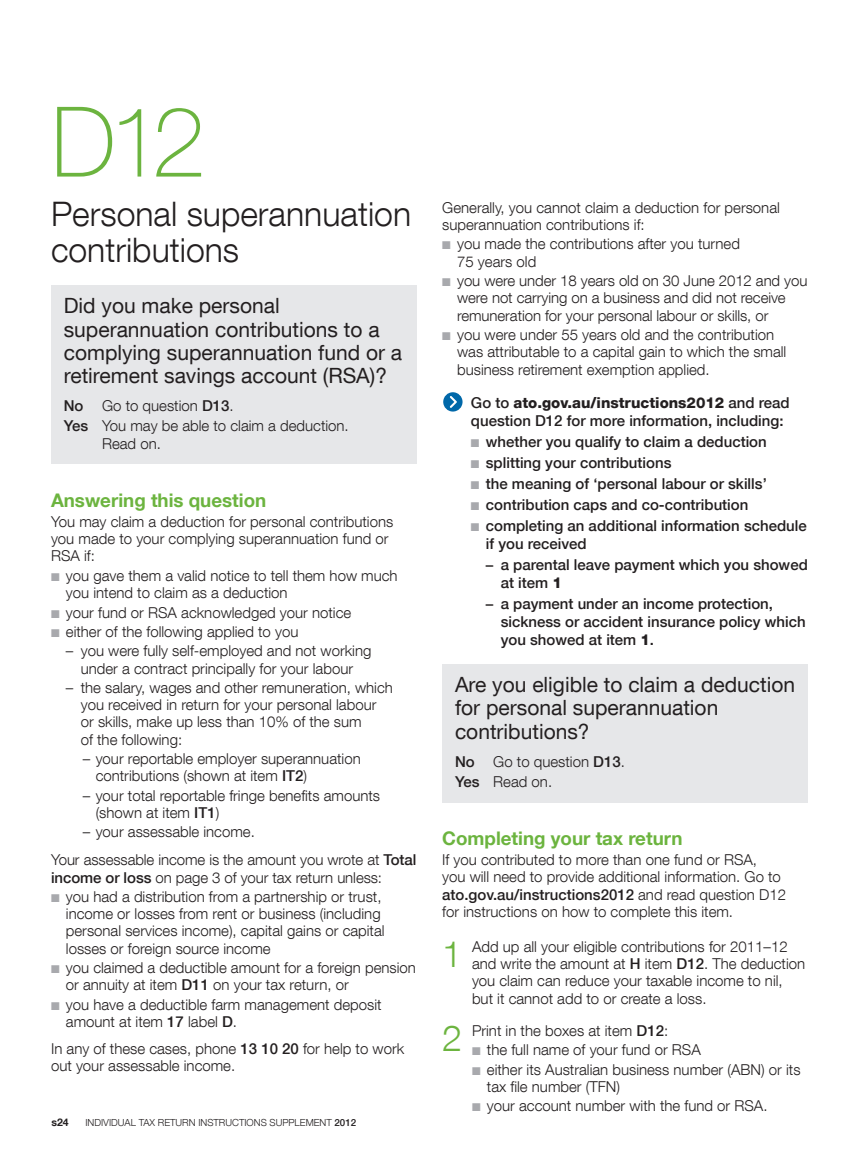
<style>
.page{position:relative;width:859px;height:1170px;background:#fff}
.page>*{position:absolute;margin:0;border:0;box-sizing:border-box;transform-origin:0 0}
.t1{font:100 97.5px "Helvetica Neue LT Com";color:#6cb43f}
.t2{font:300 36px "Helvetica Neue LT Com";color:#6cb43f}
.t3{font:300 33.75px/36px "Helvetica Neue LT Com";color:#231f20}
.t4{font:21px/23.2px "Helvetica Neue LT Com";color:#231f20}
.t5{font:700 18.75px "Helvetica Neue LT Com";color:#6cb43f}
.t6{font:300 15px/17.2px "Helvetica Neue LT Com";color:#231f20}
.t7{font:500 15px/18px "Helvetica Neue LT Com";color:#231f20}
.t8{font:700 10.5px "Helvetica Neue LT Com";color:#231f20}
.t9{font:300 9.75px "Helvetica Neue LT Com";color:#231f20}
.s1{font-weight:500}
.s2{color:#a8a9ad}
.s3{font-weight:800}
</style>
<div class="page">
<svg style="left:442px;top:391px;width:21px;height:21px"></svg>
<svg style="left:443px;top:392px;width:19px;height:19px"></svg>
<div style="left:442px;top:664px;width:366px;height:138px;background:#e6e7e9"></div>
<div style="left:51px;top:285px;width:366px;height:179px;background:#e6e7e9"></div>
<h1 class="t1" style="left:51px;top:84px;width:156px">D12</h1>
<h3 class="t3" style="left:51px;top:195px;width:362px">Personal superannuation contributions</h3>
<h3 class="t4" style="left:64px;top:294px;width:340px">Did you make personal superannuation contributions to a complying superannuation fund or a retirement savings account (RSA)?</h3>
<p class="t6" style="left:64px;top:395px;width:287px;line-height:20.2px"><span class="s1">No</span> Go to question <span class="s1">D13</span>.<br><span class="s1">Yes</span> You may be able to claim a deduction.</p>
<p class="t6" style="left:102px;top:434px;width:60px">Read on.</p>
<p class="t5" style="left:51px;top:488px;width:217px">Answering this question</p>
<p class="t6" style="left:51px;top:512px;width:344px">You may claim a deduction for personal contributions you made to your complying superannuation fund or<br>RSA if:</p>
<p class="t6" style="left:66px;top:566px;width:333px;text-indent:-15px"><span class="s2">■</span> you gave them a valid notice to tell them how much you intend to claim as a deduction</p>
<p class="t6" style="left:51px;top:603px;width:302px"><span class="s2">■</span> your fund or RSA acknowledged your notice</p>
<p class="t6" style="left:51px;top:622px;width:249px"><span class="s2">■</span> either of the following applied to you</p>
<p class="t6" style="left:66px;top:642px;width:307px;text-align:center">– you were fully self‑employed and not working under a contract principally for your labour</p>
<p class="t6" style="left:81px;top:678px;width:314px;text-indent:-15px">– the salary, wages and other remuneration, which you received in return for your personal labour or skills, make up less than 10% of the sum<br>of the following:</p>
<p class="t6" style="left:96px;top:749px;width:267px;text-indent:-13px">– your reportable employer superannuation contributions (shown at item <span class="s1">IT2</span>)</p>
<p class="t6" style="left:96px;top:786px;width:286px;text-indent:-13px">– your total reportable fringe benefits amounts (shown at item <span class="s1">IT1</span>)</p>
<p class="t6" style="left:51px;top:817px;width:367px;line-height:27.9px;text-indent:32px">– your assessable income.<br>Your assessable income is the amount you wrote at <span class="s1">Total</span></p>
<p class="t6" style="left:51px;top:868px;width:333px"><span class="s1">income or loss</span> on page 3 of your tax return unless:</p>
<p class="t6" style="left:66px;top:887px;width:320px;text-indent:-15px"><span class="s2">■</span> you had a distribution from a partnership or trust, income or losses from rent or business (including personal services income), capital gains or capital losses or foreign source income</p>
<p class="t6" style="left:66px;top:958px;width:352px;text-indent:-15px"><span class="s2">■</span> you claimed a deductible amount for a foreign pension or annuity at item <span class="s1">D11</span> on your tax return, or</p>
<p class="t6" style="left:66px;top:995px;width:317px;text-indent:-15px"><span class="s2">■</span> you have a deductible farm management deposit amount at item <span class="s1">17</span> label <span class="s1">D</span>.</p>
<p class="t6" style="left:51px;top:1039px;width:355px">In any of these cases, phone <span class="s1">13 10 20</span> for help to work out your assessable income.</p>
<p class="t8" style="left:51px;top:1115px;width:19px">s24</p>
<p class="t9" style="left:85px;top:1116px;width:272px">INDIVIDUAL TAX RETURN INSTRUCTIONS SUPPLEMENT <span class="s1">2012</span></p>
<p class="t6" style="left:442px;top:198px;width:339px">Generally, you cannot claim a deduction for personal superannuation contributions if:</p>
<p class="t6" style="left:457px;top:235px;width:284px;text-indent:-15px"><span class="s2">■</span> you made the contributions after you turned<br>75 years old</p>
<p class="t6" style="left:457px;top:272px;width:352px;text-indent:-15px"><span class="s2">■</span> you were under 18 years old on 30 June 2012 and you were not carrying on a business and did not receive remuneration for your personal labour or skills, or</p>
<p class="t6" style="left:457px;top:326px;width:331px;text-indent:-15px"><span class="s2">■</span> you were under 55 years old and the contribution was attributable to a capital gain to which the small business retirement exemption applied.</p>
<p class="t7" style="left:471px;top:393px;width:320px">Go to <span class="s3">ato.gov.au/instructions2012</span> and read question D12 for more information, including:</p>
<p class="t7" style="left:471px;top:432px;width:297px"><span class="s2">■</span> whether you qualify to claim a deduction</p>
<p class="t7" style="left:471px;top:453px;width:202px"><span class="s2">■</span> splitting your contributions</p>
<p class="t7" style="left:471px;top:474px;width:297px"><span class="s2">■</span> the meaning of ‘personal labour or skills’</p>
<p class="t7" style="left:471px;top:495px;width:279px"><span class="s2">■</span> contribution caps and co-contribution</p>
<p class="t7" style="left:486px;top:516px;width:322px;text-indent:-15px"><span class="s2">■</span> completing an additional information schedule if you received</p>
<p class="t7" style="left:501px;top:555px;width:309px;text-indent:-15px">– a parental leave payment which you showed at item <span class="s3">1</span></p>
<p class="t7" style="left:501px;top:594px;width:306px;text-indent:-15px">– a payment under an income protection, sickness or accident insurance policy which you showed at item <span class="s3">1</span>.</p>
<h3 class="t4" style="left:455px;top:672px;width:342px">Are you eligible to claim a deduction for personal superannuation contributions?</h3>
<p class="t6" style="left:455px;top:750px;width:171px;line-height:20.2px"><span class="s1">No</span> Go to question <span class="s1">D13</span>.<br><span class="s1">Yes</span> Read on.</p>
<p class="t5" style="left:442px;top:826px;width:242px">Completing your tax return</p>
<p class="t6" style="left:442px;top:850px;width:345px">If you contributed to more than one fund or RSA,<br>you will need to provide additional information. Go to <span class="s1">ato.gov.au/instructions2012</span> and read question D12 for instructions on how to complete this item.</p>
<h2 class="t2" style="left:442px;top:932px;width:22px">1</h2>
<p class="t6" style="left:472px;top:937px;width:335px">Add up all your eligible contributions for 2011–12 and write the amount at <span class="s1">H</span> item <span class="s1">D12</span>. The deduction you claim can reduce your taxable income to nil, but it cannot add to or create a loss.</p>
<h2 class="t2" style="left:442px;top:1015px;width:22px">2</h2>
<p class="t6" style="left:472px;top:1021px;width:198px">Print in the boxes at item <span class="s1">D12</span>:</p>
<p class="t6" style="left:472px;top:1040px;width:230px"><span class="s2">■</span> the full name of your fund or RSA</p>
<p class="t6" style="left:487px;top:1060px;width:315px;text-indent:-15px"><span class="s2">■</span> either its Australian business number (ABN) or its tax file number (TFN)</p>
<p class="t6" style="left:472px;top:1096px;width:297px"><span class="s2">■</span> your account number with the fund or RSA.</p>
</div>
